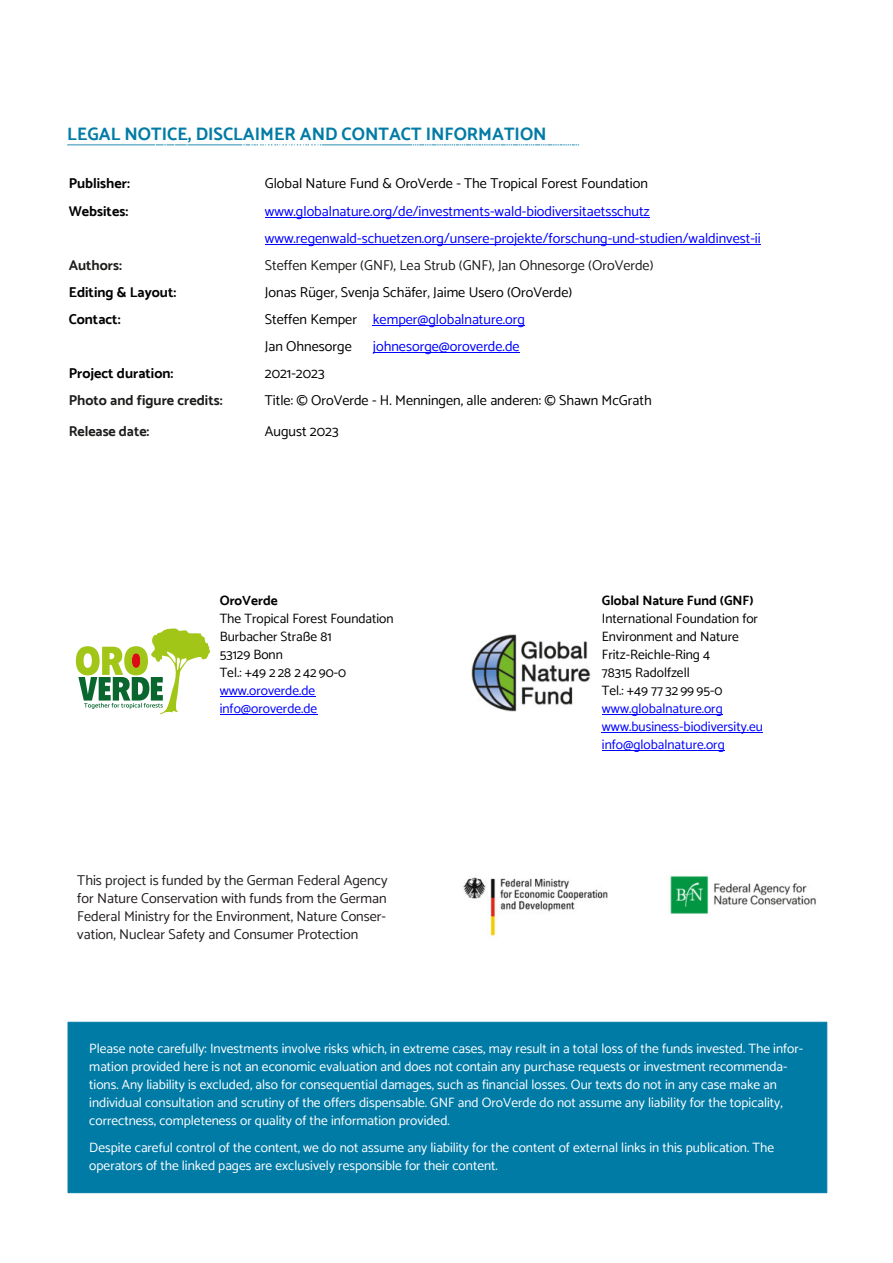
<style>
.page{position:relative;width:893px;height:1263px;background:#fff}
.page>*{position:absolute;margin:0;border:0;box-sizing:border-box;transform-origin:0 0}
.t1{font:700 18px "Catamaran";color:#007ba5}
.t2{font:14.25px/27.2px "Catamaran";color:#000}
.t3{font:14.25px/18px "Catamaran";color:#231e1e;text-align:justify}
.t4{font:14.25px/27.2px "Catamaran";color:#00f}
.t5{font:700 14.25px "Catamaran";color:#000}
.t6{font:14.25px "Catamaran";color:#1d1d1b}
.t7{font:700 14.25px "Catamaran";color:#1d1d1b}
.t8{font:13.5px/18px "Catamaran";color:#fff}
.t9{font:13.5px/18px "Catamaran";color:#000}
.t10{font:13.5px/18px "Catamaran";color:#00f}
.t11{font:700 13.5px "Catamaran";color:#000}
.s1{color:#1d1d1b}
.s2{color:#00f}
</style>
<div class="page">
<svg style="left:67px;top:145px;width:512px;height:1px"></svg>
<div style="left:68px;top:1022px;width:759px;height:171px;background:#007ba6;border:1px solid #007ba6"></div>
<hr style="left:602px;top:714px;width:121px;height:1px;background:#00f">
<hr style="left:602px;top:732px;width:161px;height:1px;background:#00f">
<hr style="left:602px;top:750px;width:123px;height:1px;background:#00f">
<img style="left:472px;top:634px;width:119px;height:77px">
<hr style="left:220px;top:696px;width:95px;height:1px;background:#00f">
<hr style="left:220px;top:714px;width:97px;height:1px;background:#00f">
<svg style="left:76px;top:628px;width:134px;height:86px"></svg>
<img style="left:463px;top:877px;width:144px;height:62px">
<img style="left:670px;top:875px;width:146px;height:39px">
<hr style="left:265px;top:217px;width:385px;height:1px;background:#00f">
<hr style="left:265px;top:244px;width:496px;height:1px;background:#00f">
<hr style="left:373px;top:325px;width:152px;height:1px;background:#00f">
<hr style="left:373px;top:353px;width:147px;height:1px;background:#00f">
<h1 class="t1" style="left:67px;top:124px;width:481px">LEGAL NOTICE, DISCLAIMER AND CONTACT INFORMATION</h1>
<p class="t5" style="left:69px;top:175px;width:63px">Publisher:</p>
<p class="t2" style="left:265px;top:170px;width:384px">Global Nature Fund &amp; OroVerde - The Tropical Forest Foundation</p>
<p class="t5" style="left:69px;top:202px;width:61px">Websites:</p>
<p class="t4" style="left:265px;top:197px;width:497px">www.globalnature.org/de/investments-wald-biodiversitaetsschutz www.regenwald-schuetzen.org/unsere-projekte/forschung-und-studien/waldinvest-ii</p>
<p class="t7" style="left:69px;top:257px;width:55px">Authors:</p>
<p class="t6" style="left:265px;top:257px;width:390px">Steffen Kemper (GNF), Lea Strub (GNF), Jan Ohnesorge (OroVerde)</p>
<p class="t5" style="left:69px;top:284px;width:109px">Editing &amp; Layout:</p>
<p class="t2" style="left:265px;top:278px;width:309px">Jonas Rüger<span class="s1">,</span> Svenja Schäfer<span class="s1">,</span> Jaime Usero (OroVerde)</p>
<p class="t5" style="left:69px;top:311px;width:53px">Contact:</p>
<p class="t2" style="left:265px;top:306px;width:262px">Steffen Kemper <span class="s2">kemper@globalnature.org<br></span>Jan Ohnesorge</p>
<p class="t4" style="left:373px;top:333px;width:148px">johnesorge@oroverde.de</p>
<p class="t5" style="left:69px;top:365px;width:106px">Project duration:</p>
<p class="t2" style="left:265px;top:360px;width:61px">2021-2023</p>
<p class="t7" style="left:69px;top:392px;width:155px">Photo and figure credits:</p>
<p class="t2" style="left:265px;top:387px;width:388px">Title: © OroVerde - H. Menningen, alle anderen: © Shawn McGrath</p>
<p class="t7" style="left:69px;top:422px;width:82px">Release date:</p>
<p class="t2" style="left:265px;top:417px;width:75px">August 2023</p>
<p class="t11" style="left:220px;top:592px;width:60px">OroVerde</p>
<p class="t9" style="left:220px;top:609px;width:175px">The Tropical Forest Foundation<br>Burbacher Straße 81<br>53129 Bonn<br>Tel.: +49 2 28 2 42 90-0</p>
<p class="t10" style="left:220px;top:681px;width:99px">www.oroverde.de info@oroverde.de</p>
<p class="t3" style="left:77px;top:871px;width:312px">This project is funded by the German Federal Agency for Nature Conservation with funds from the German Federal Ministry for the Environment, Nature Conser&shy;vation, Nuclear Safety and Consumer Protection</p>
<p class="t11" style="left:602px;top:592px;width:153px">Global Nature Fund (GNF)</p>
<p class="t9" style="left:602px;top:609px;width:158px">International Foundation for<br>Environment and Nature<br>Fritz-Reichle-Ring 4<br>78315 Radolfzell<br>Tel.: +49 77 32 99 95-0</p>
<p class="t10" style="left:602px;top:699px;width:163px">www.globalnature.org www.business-biodiversity.eu info@globalnature.org</p>
<p class="t8" style="left:89px;top:1039px;width:715px">Please note carefully: Investments involve risks which, in extreme cases, may result in a total loss of the funds invested. The infor&shy;mation provided here is not an economic evaluation and does not contain any purchase requests or investment recommenda&shy;tions. Any liability is excluded, also for consequential damages, such as financial losses. Our texts do not in any case make an individual consultation and scrutiny of the offers dispensable. GNF and OroVerde do not assume any liability for the topicality, correctness, completeness or quality of the information provided.</p>
<p class="t8" style="left:89px;top:1138px;width:686px">Despite careful control of the content, we do not assume any liability for the content of external links in this publication. The operators of the linked pages are exclusively responsible for their content.</p>
</div>
